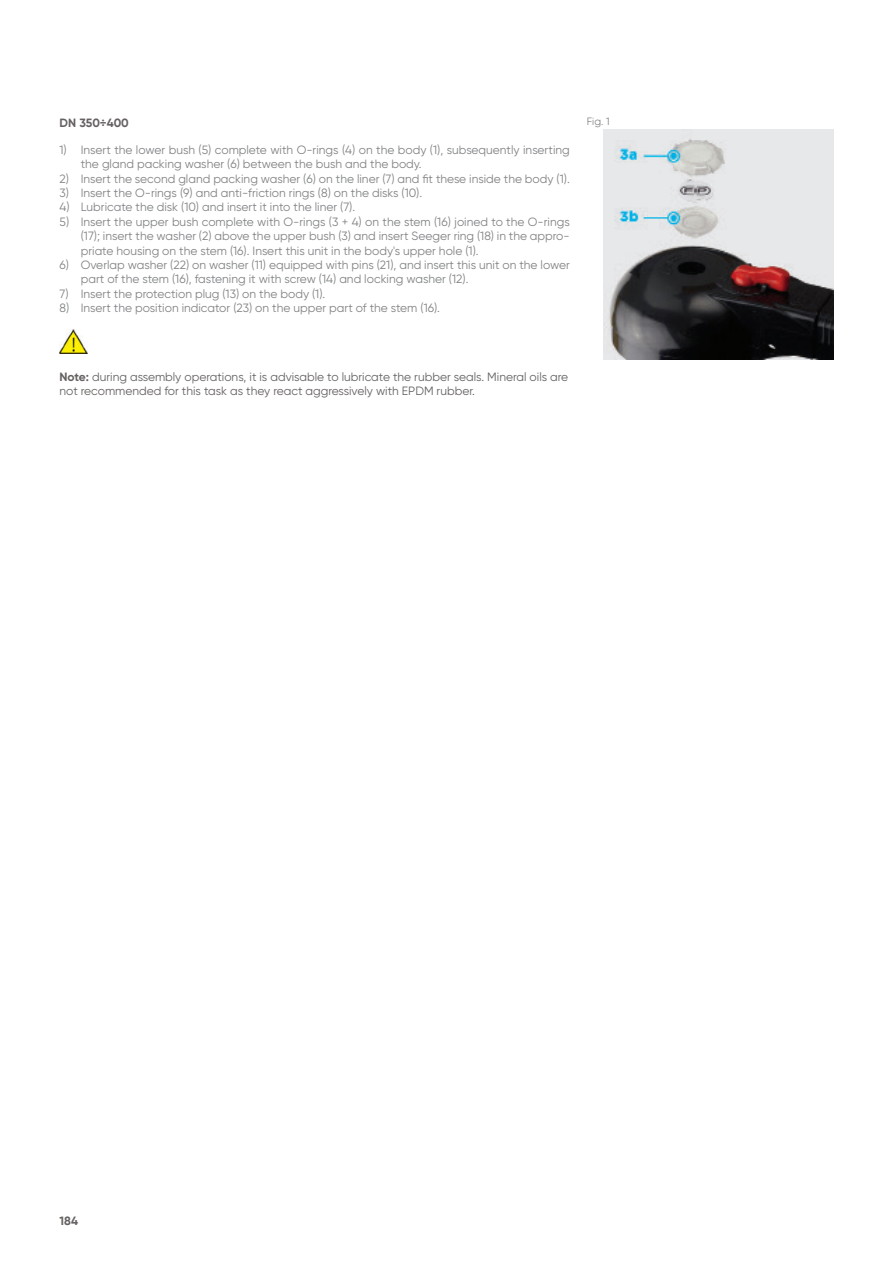
<style>
.page{position:relative;width:893px;height:1263px;background:#fff}
.page>*{position:absolute;margin:0;border:0;box-sizing:border-box;transform-origin:0 0}
.t1{font:12px/14.4px "Gilroy";color:#808285}
.t2{font:12px/14.4px "Gilroy";color:#656160}
.t3{font:700 12px "Gilroy";color:#656160}
.t4{font:300 10.5px "Gilroy";color:#656160}
.s1{font-weight:700}
</style>
<div class="page">
<img style="left:60px;top:329px;width:28px;height:25px">
<img style="left:604px;top:130px;width:229px;height:229px">
<p class="t3" style="left:60px;top:115px;width:71px">DN 350÷400</p>
<p class="t1" style="left:81px;top:142px;width:490px;text-indent:-21px">1) Insert the lower bush (5) complete with O-rings (4) on the body (1), subsequently inserting the gland packing washer (6) between the bush and the body.</p>
<p class="t1" style="left:60px;top:171px;width:512px">2) Insert the second gland packing washer (6) on the liner (7) and fit these inside the body (1).</p>
<p class="t1" style="left:60px;top:185px;width:364px">3) Insert the O-rings (9) and anti-friction rings (8) on the disks (10).</p>
<p class="t1" style="left:60px;top:200px;width:297px">4) Lubricate the disk (10) and insert it into the liner (7).</p>
<p class="t1" style="left:81px;top:214px;width:490px;text-align:justify;text-indent:-21px">5) Insert the upper bush complete with O-rings (3 + 4) on the stem (16) joined to the O-rings (17); insert the washer (2) above the upper bush (3) and insert Seeger ring (18) in the appro&shy;priate housing on the stem (16). Insert this unit in the body's upper hole (1).</p>
<p class="t1" style="left:81px;top:257px;width:490px;text-indent:-21px">6) Overlap washer (22) on washer (11) equipped with pins (21), and insert this unit on the lower part of the stem (16), fastening it with screw (14) and locking washer (12).</p>
<p class="t1" style="left:60px;top:286px;width:267px">7) Insert the protection plug (13) on the body (1).</p>
<p class="t1" style="left:60px;top:301px;width:382px">8) Insert the position indicator (23) on the upper part of the stem (16).</p>
<p class="t4" style="left:587px;top:115px;width:24px">Fig. 1</p>
<p class="t2" style="left:60px;top:369px;width:510px"><span class="s1">Note:</span> during assembly operations, it is advisable to lubricate the rubber seals. Mineral oils are not recommended for this task as they react aggressively with EPDM rubber.</p>
<p class="t3" style="left:60px;top:1213px;width:20px">184</p>
</div>
